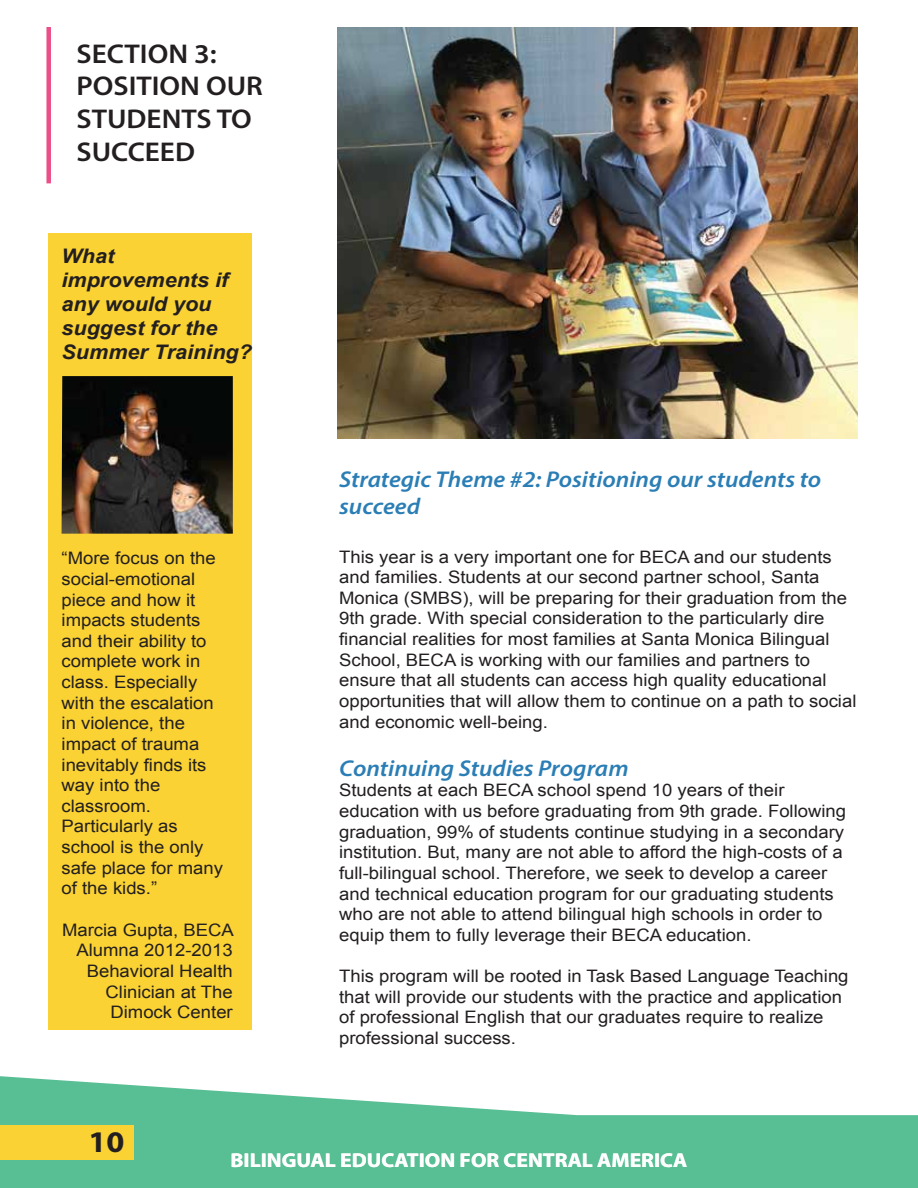
<style>
.page{position:relative;width:918px;height:1188px;background:#fff}
.page>*{position:absolute;margin:0;border:0;box-sizing:border-box;transform-origin:0 0}
.t1{font:700 30.15px "Myriad Pro";color:#231f20;scale:1.08 1}
.t2{font:600 27.15px/32.7px "Myriad Pro";color:#231f20;scale:1.08 1}
.t3{font:italic 600 22.95px/27.5px "Myriad Pro";color:#2b7eb5;scale:1.08 1}
.t4{font:italic 700 20.1px/24px "Arial";color:#231f20;scale:1.08 1}
.t5{font:700 20.1px "Myriad Pro";color:#fff;scale:1.08 1}
.t6{font:17.25px/20.7px "Arial";color:#231f20;scale:1.08 1}
</style>
<div class="page">
<img style="left:338px;top:27px;width:520px;height:411px">
<div style="left:46px;top:27px;width:5px;height:156px;background:#ec4f88"></div>
<div style="left:49px;top:233px;width:203px;height:797px;background:#fad234"></div>
<img style="left:62px;top:376px;width:171px;height:158px">
<svg style="left:0;top:1076px;width:918px;height:112px;fill:#58be94"></svg>
<div style="left:0;top:1125px;width:133px;height:35px;background:#fad234"></div>
<h2 class="t2" style="left:76px;top:37px;width:174px">SECTION 3:<br>POSITION OUR<br>STUDENTS TO<br>SUCCEED</h2>
<p class="t4" style="left:62px;top:245px;width:178px">What improvements if any would you suggest for the<br>Summer Training?</p>
<p class="t6" style="left:62px;top:548px;width:151px">“More focus on the social-emotional piece and how it impacts students and their ability to complete work in class. Especially with the escalation in violence, the impact of trauma inevitably finds its way into the classroom.<br>Particularly as school is the only safe place for many of the kids.”</p>
<p class="t6" style="left:62px;top:919px;width:161px;text-align:right">Marcia Gupta, BECA<br>Alumna 2012-2013<br>Behavioral Health<br>Clinician at The<br>Dimock Center</p>
<h1 class="t1" style="left:89px;top:1122px;width:35px">10</h1>
<h3 class="t3" style="left:339px;top:465px;width:448px">Strategic Theme #2: Positioning our students to succeed</h3>
<p class="t6" style="left:339px;top:546px;width:481px">This year is a very important one for BECA and our students and families. Students at our second partner school, Santa Monica (SMBS), will be preparing for their graduation from the 9th grade. With special consideration to the particularly dire financial realities for most families at Santa Monica Bilingual School, BECA is working with our families and partners to ensure that all students can access high quality educational opportunities that will allow them to continue on a path to social and economic well-being.</p>
<h3 class="t3" style="left:339px;top:754px;width:270px">Continuing Studies Program</h3>
<p class="t6" style="left:339px;top:780px;width:471px">Students at each BECA school spend 10 years of their education with us before graduating from 9th grade. Following graduation, 99% of students continue studying in a secondary institution. But, many are not able to afford the high-costs of a full-bilingual school. Therefore, we seek to develop a career and technical education program for our graduating students who are not able to attend bilingual high schools in order to equip them to fully leverage their BECA education.</p>
<p class="t6" style="left:339px;top:966px;width:473px">This program will be rooted in Task Based Language Teaching that will provide our students with the practice and application of professional English that our graduates require to realize professional success.</p>
<p class="t5" style="left:231px;top:1149px;width:425px">BILINGUAL EDUCATION FOR CENTRAL AMERICA</p>
</div>
